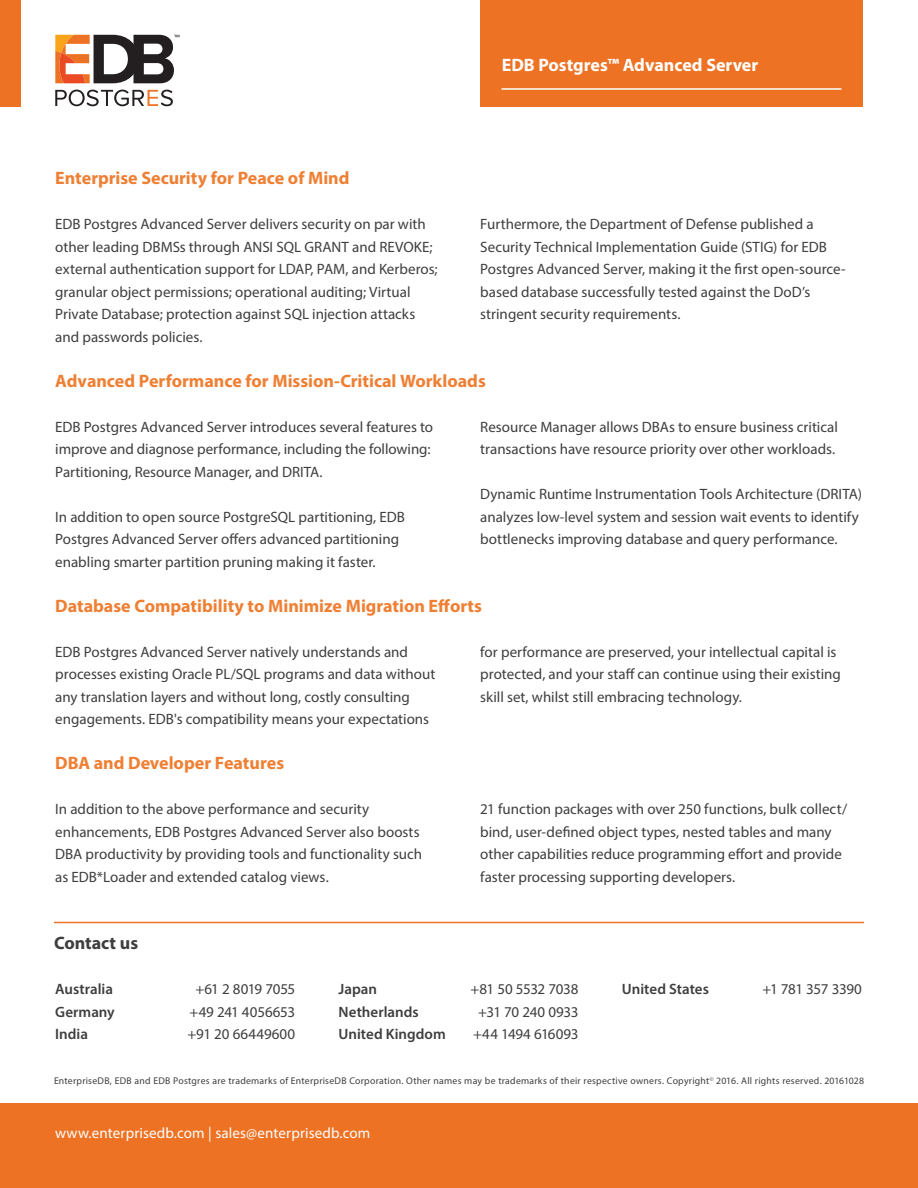
<style>
.page{position:relative;width:918px;height:1188px;background:#fff}
.page>*{position:absolute;margin:0;border:0;box-sizing:border-box;transform-origin:0 0}
.t1{font:700 18px "Myriad Pro";color:#ef7f33}
.t2{font:700 18px "Myriad Pro";color:#fff}
.t3{font:700 18px "Myriad Pro";color:#3e3e3f}
.Body{font:15px/22.5px "Myriad Pro";color:#3e3e3f}
.t4{font:600 15px "Myriad Pro";color:#3e3e3f}
.t5{font:15px "Myriad Pro";letter-spacing:.01em;color:#fff}
.Body-2{font:15px "Myriad Pro";letter-spacing:-.025em;color:#3e3e3f}
.Body-3{font:15px "Myriad Pro";letter-spacing:-.02em;color:#3e3e3f}
.Body-4{font:15px "Myriad Pro";letter-spacing:-.03em;color:#3e3e3f}
.Body-5{font:9.75px "Myriad Pro";letter-spacing:.025em;color:#3e3e3f}
</style>
<div class="page">
<div style="left:0;top:0;width:21px;height:106px;background:#ed7223"></div>
<div style="left:0;top:1103px;width:918px;height:85px;background:#ed7223"></div>
<svg style="left:55px;top:90px;width:118px;height:16px"></svg>
<svg style="left:55px;top:35px;width:124px;height:48px"></svg>
<div style="left:480px;top:0;width:383px;height:106px;background:#ed7223"></div>
<hr style="left:502px;top:88px;width:339px;height:2px;background:#fff">
<hr style="left:54px;top:922px;width:810px;height:1px;background:#ed7223">
<p class="t2" style="left:502px;top:54px;width:258px">EDB Postgres™ Advanced Server</p>
<h3 class="t1" style="left:55px;top:166px;width:296px">Enterprise Security for Peace of Mind</h3>
<p class="Body" style="left:55px;top:213px;width:384px">EDB Postgres Advanced Server delivers security on par with other leading DBMSs through ANSI SQL GRANT and REVOKE; external authentication support for LDAP, PAM, and Kerberos; granular object permissions; operational auditing; Virtual Private Database; protection against SQL injection attacks and passwords policies.</p>
<p class="Body" style="left:480px;top:213px;width:367px">Furthermore, the Department of Defense published a Security Technical Implementation Guide (STIG) for EDB Postgres Advanced Server, making it the first open-source&shy;based database successfully tested against the DoD’s stringent security requirements.</p>
<h3 class="t1" style="left:55px;top:369px;width:432px">Advanced Performance for Mission-Critical Workloads</h3>
<p class="Body" style="left:55px;top:415px;width:379px">EDB Postgres Advanced Server introduces several features to improve and diagnose performance, including the following:<br>Partitioning, Resource Manager, and DRITA.</p>
<p class="Body" style="left:55px;top:505px;width:351px">In addition to open source PostgreSQL partitioning, EDB<br>Postgres Advanced Server offers advanced partitioning enabling smarter partition pruning making it faster.</p>
<p class="Body" style="left:480px;top:415px;width:359px">Resource Manager allows DBAs to ensure business critical transactions have resource priority over other workloads.</p>
<p class="Body" style="left:480px;top:483px;width:383px">Dynamic Runtime Instrumentation Tools Architecture (DRITA) analyzes low-level system and session wait events to identify bottlenecks improving database and query performance.</p>
<h3 class="t1" style="left:55px;top:594px;width:428px">Database Compatibility to Minimize Migration Efforts</h3>
<p class="Body" style="left:55px;top:640px;width:382px">EDB Postgres Advanced Server natively understands and processes existing Oracle PL/SQL programs and data without any translation layers and without long, costly consulting engagements. EDB's compatibility means your expectations</p>
<p class="Body" style="left:480px;top:640px;width:362px">for performance are preserved, your intellectual capital is protected, and your staff can continue using their existing skill set, whilst still embracing technology.</p>
<h3 class="t1" style="left:55px;top:751px;width:230px">DBA and Developer Features</h3>
<p class="Body" style="left:55px;top:798px;width:368px">In addition to the above performance and security enhancements, EDB Postgres Advanced Server also boosts DBA productivity by providing tools and functionality such as EDB*Loader and extended catalog views.</p>
<p class="Body" style="left:480px;top:798px;width:368px">21 function packages with over 250 functions, bulk collect/ bind, user-defined object types, nested tables and many other capabilities reduce programming effort and provide faster processing supporting developers.</p>
<p class="t3" style="left:54px;top:931px;width:86px">Contact us</p>
<p class="t4" style="left:55px;top:979px;width:59px">Australia</p>
<p class="Body-4" style="left:195px;top:980px;width:101px">+61 2 8019 7055</p>
<p class="t4" style="left:55px;top:1002px;width:61px">Germany</p>
<p class="Body" style="left:190px;top:1000px;width:107px">+49 241 4056653</p>
<p class="t4" style="left:55px;top:1024px;width:34px">India</p>
<p class="Body" style="left:188px;top:1023px;width:109px">+91 20 66449600</p>
<p class="t4" style="left:339px;top:979px;width:40px">Japan</p>
<p class="Body-2" style="left:471px;top:980px;width:110px">+81 50 5532 7038</p>
<p class="t4" style="left:622px;top:979px;width:89px">United States</p>
<p class="Body-2" style="left:762px;top:980px;width:101px">+1 781 357 3390</p>
<p class="t4" style="left:339px;top:1002px;width:82px">Netherlands</p>
<p class="Body-2" style="left:478px;top:1002px;width:102px">+31 70 240 0933</p>
<p class="t4" style="left:339px;top:1024px;width:109px">United Kingdom</p>
<p class="Body-3" style="left:473px;top:1025px;width:107px">+44 1494 616093</p>
<p class="Body-5" style="left:54px;top:1075px;width:812px">EnterpriseDB, EDB and EDB Postgres are trademarks of EnterpriseDB Corporation. Other names may be trademarks of their respective owners. Copyright<sup>©</sup> 2016. All rights reserved. 20161028</p>
<p class="t5" style="left:55px;top:1124px;width:317px">www.enterprisedb.com | sales@enterprisedb.com</p>
</div>
